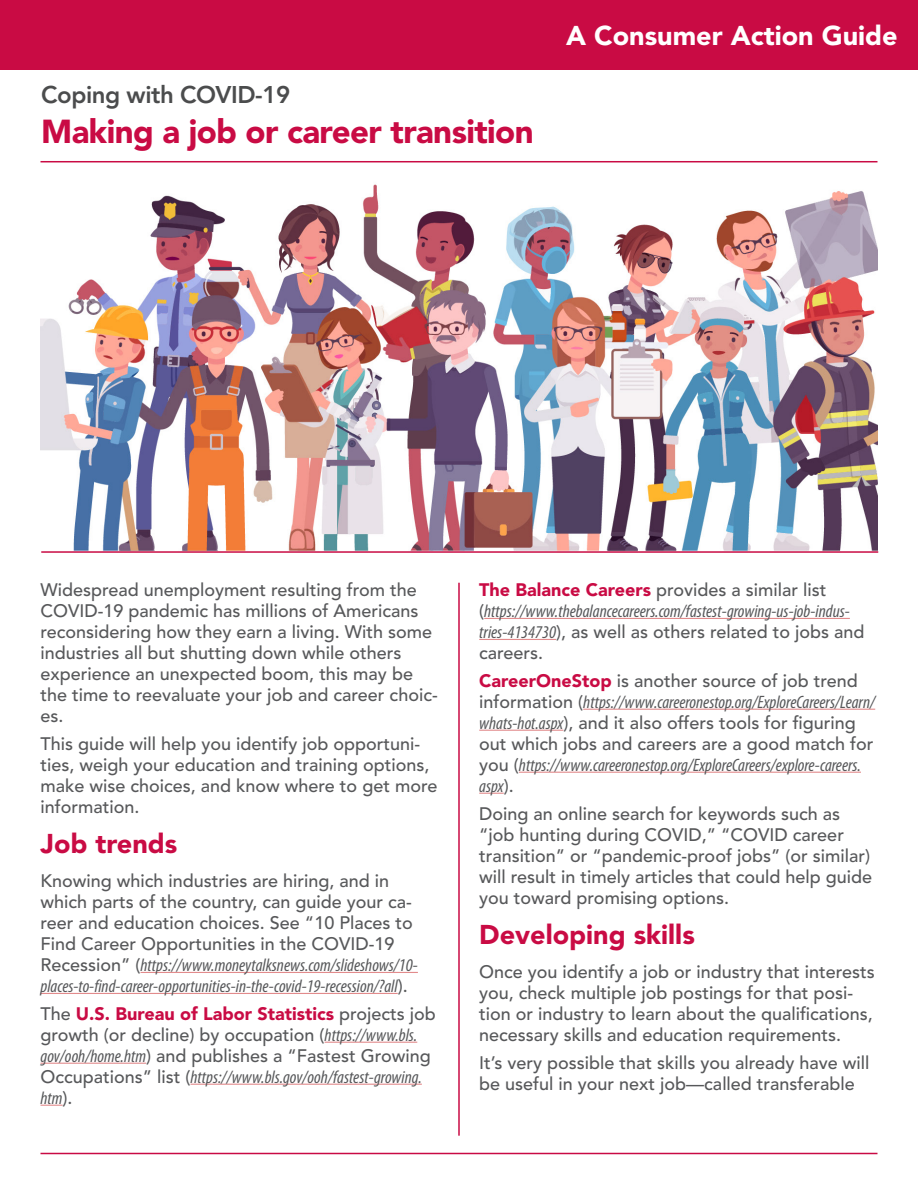
<style>
.page{position:relative;width:918px;height:1188px;background:#fff}
.page>*{position:absolute;margin:0;border:0;box-sizing:border-box;transform-origin:0 0}
.Headline{font:900 33px "Avenir LT Std";letter-spacing:-.02em;color:#c90b44}
.Subheads{font:900 27px "Avenir LT Std";color:#c90b44}
.Big_head{font:900 27px "Avenir LT Std";color:#fff}
.Top_headers{font:800 24px "Avenir LT Std";letter-spacing:-.02em;color:#4b4c4d}
.Text{font:500 18px/21px "Avenir LT Std";color:#57585a}
.Text-2{font:italic condensed 18px/21px "Myriad Pro";color:#57585a}
.s1{font-family:"Myriad Pro";font-weight:400;font-style:italic;font-stretch:condensed}
.s2{font-weight:900;color:#c90b44}
.s3{font-family:"Avenir LT Std";font-weight:900;font-style:normal;font-stretch:normal;color:#c90b44}
.s4{font-family:"Avenir LT Std";font-weight:500;font-style:normal;font-stretch:normal}
</style>
<div class="page">
<div style="left:0;top:0;width:918px;height:69px;background:#c90b44"></div>
<hr style="left:40px;top:1153px;width:838px;height:1px;background:#c90b44">
<hr style="left:141px;top:972px;width:277px;height:1px;background:#e28b8c">
<hr style="left:40px;top:993px;width:358px;height:1px;background:#e28b8c">
<hr style="left:325px;top:1042px;width:92px;height:1px;background:#e28b8c">
<hr style="left:40px;top:1063px;width:106px;height:1px;background:#e28b8c">
<hr style="left:190px;top:1084px;width:232px;height:1px;background:#e28b8c">
<svg style="left:40px;top:1105px;width:23px;height:1px"></svg>
<hr style="left:484px;top:618px;width:366px;height:1px;background:#e28b8c">
<hr style="left:479px;top:639px;width:77px;height:1px;background:#e28b8c">
<hr style="left:583px;top:709px;width:292px;height:1px;background:#e28b8c">
<hr style="left:479px;top:730px;width:84px;height:1px;background:#e28b8c">
<hr style="left:519px;top:772px;width:342px;height:1px;background:#e28b8c">
<svg style="left:479px;top:793px;width:25px;height:1px"></svg>
<hr style="left:40px;top:161px;width:838px;height:1px;background:#c90b44">
<hr style="left:458px;top:583px;width:2px;height:553px;background:#c90b44">
<img style="left:40px;top:184px;width:838px;height:367px">
<hr style="left:41px;top:551px;width:837px;height:2px;background:#c90b44">
<p class="Top_headers" style="left:41px;top:81px;width:251px">Coping with COVID-19</p>
<p class="Headline" style="left:41px;top:111px;width:494px">Making a job or career transition</p>
<p class="Big_head" style="left:566px;top:19px;width:333px">A Consumer Action Guide</p>
<p class="Text" style="left:40px;top:580px;width:399px">Widespread unemployment resulting from the COVID-19 pandemic has millions of Americans reconsidering how they earn a living. With some industries all but shutting down while others experience an unexpected boom, this may be the time to reevaluate your job and career choic&shy;es.</p>
<p class="Text" style="left:40px;top:734px;width:398px">This guide will help you identify job opportuni&shy;ties, weigh your education and training options, make wise choices, and know where to get more information.</p>
<p class="Subheads" style="left:40px;top:827px;width:138px">Job trends</p>
<p class="Text" style="left:40px;top:871px;width:379px">Knowing which industries are hiring, and in which parts of the country, can guide your ca&shy;reer and education choices. See “10 Places to Find Career Opportunities in the COVID-19<br>Recession” (<span class="s1">https://www.moneytalksnews.com/slideshows/10- places-to-find-career-opportunities-in-the-covid-19-recession/?all</span>).</p>
<p class="Text" style="left:40px;top:1004px;width:397px">The <span class="s2">U.S. Bureau of Labor Statistics</span> projects job growth (or decline) by occupation (<span class="s1">https://www.bls. gov/ooh/home.htm</span>) and publishes a “Fastest Growing Occupations” list (<span class="s1">https://www.bls.gov/ooh/fastest-growing. htm</span>).</p>
<p class="Text-2" style="left:479px;top:580px;width:387px"><span class="s3">The Balance Careers</span> <span class="s4">provides a similar list (</span>https://www.thebalancecareers.com/fastest-growing-us-job-indus&shy;tries-4134730<span class="s4">), as well as others related to jobs and careers.</span></p>
<p class="Text-2" style="left:479px;top:670px;width:397px"><span class="s3">CareerOneStop</span> <span class="s4">is another source of job trend information (</span>https://www.careeronestop.org/ExploreCareers/Learn/ whats-hot.aspx<span class="s4">), and it also offers tools for figuring out which jobs and careers are a good match for you (</span>https://www.careeronestop.org/ExploreCareers/explore-careers. aspx<span class="s4">).</span></p>
<p class="Text" style="left:479px;top:804px;width:394px">Doing an online search for keywords such as “job hunting during COVID,” “COVID career transition” or “pandemic-proof jobs” (or similar) will result in timely articles that could help guide you toward promising options.</p>
<p class="Subheads" style="left:479px;top:918px;width:217px">Developing skills</p>
<p class="Text" style="left:479px;top:962px;width:397px">Once you identify a job or industry that interests you, check multiple job postings for that posi&shy;tion or industry to learn about the qualifications, necessary skills and education requirements.</p>
<p class="Text" style="left:479px;top:1053px;width:392px">It’s very possible that skills you already have will be useful in your next job—called transferable</p>
</div>
